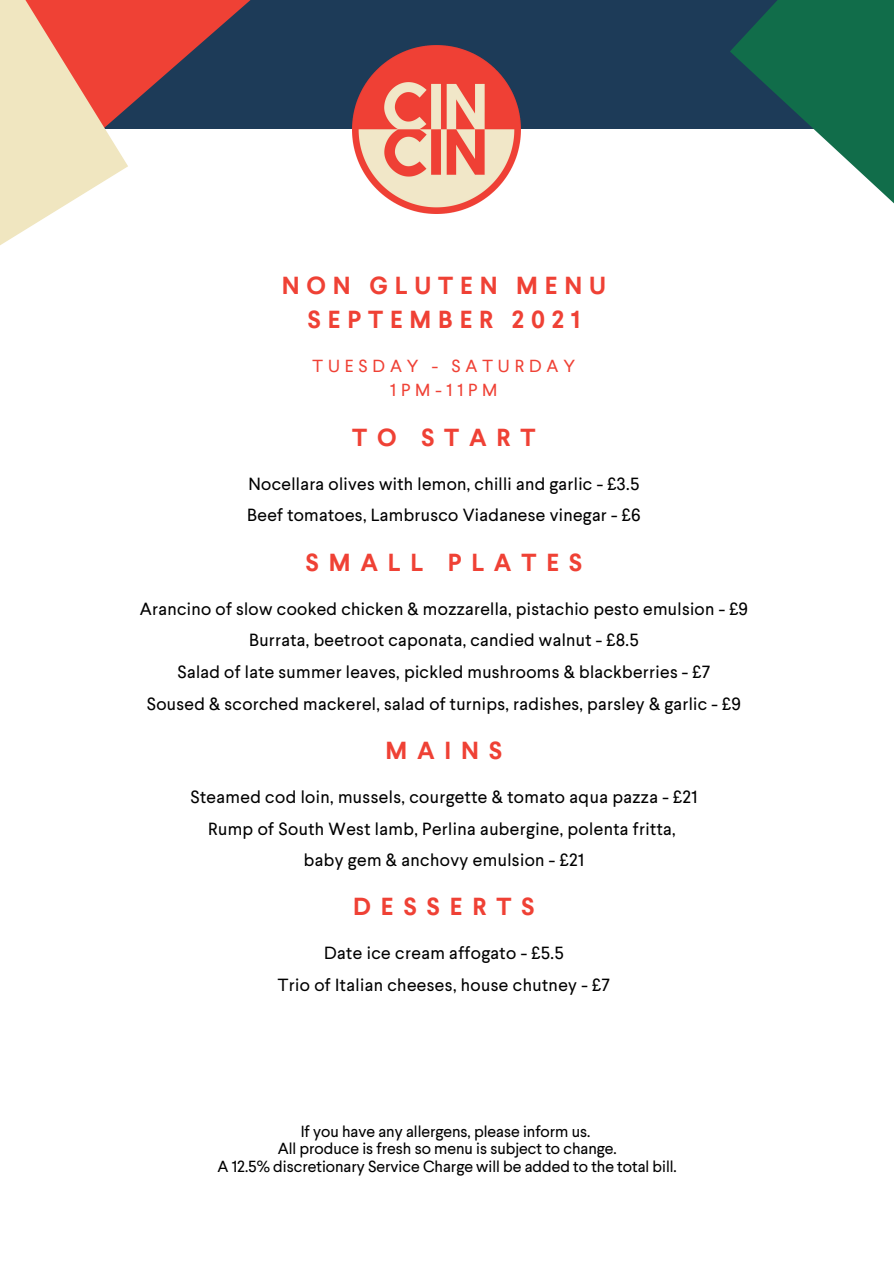
<style>
.page{position:relative;width:894px;height:1264px;background:#fff}
.page>*{position:absolute;margin:0;border:0;box-sizing:border-box;transform-origin:0 0}
.t1{font:700 24.6px "Larsseit";letter-spacing:.4em;color:#ef4135}
.t2{font:700 24.6px "Larsseit";letter-spacing:.28em;color:#ef4135}
.t3{font:17.55px "Larsseit";letter-spacing:.02em;color:#000}
.t4{font:17.4px "Larsseit";letter-spacing:.28em;color:#ef4135}
.t5{font:16.05px "Larsseit";color:#000}
</style>
<div class="page">
<div style="left:0;top:0;width:893px;height:128px;background:#1d3b58"></div>
<svg style="left:128px;top:0;width:321px;height:129px"></svg>
<svg style="left:0;top:0;width:128px;height:245px;fill:#f0e6c0"></svg>
<svg style="left:729px;top:0;width:164px;height:203px;fill:#116d4a"></svg>
<img style="left:352px;top:46px;width:168px;height:167px">
<p class="t2" style="left:281px;top:270px;width:326px">NON GLUTEN MENU</p>
<p class="t2" style="left:307px;top:304px;width:274px">SEPTEMBER 2021</p>
<p class="t4" style="left:312px;top:355px;width:264px">TUESDAY - SATURDAY</p>
<p class="t4" style="left:390px;top:379px;width:109px">1PM-11PM</p>
<p class="t1" style="left:352px;top:421px;width:185px">TO START</p>
<p class="t3" style="left:248px;top:472px;width:392px">Nocellara olives with lemon, chilli and garlic - £3.5</p>
<p class="t3" style="left:247px;top:504px;width:395px">Beef tomatoes, Lambrusco Viadanese vinegar - £6</p>
<p class="t1" style="left:305px;top:546px;width:278px">SMALL PLATES</p>
<p class="t3" style="left:140px;top:597px;width:609px">Arancino of slow cooked chicken &amp; mozzarella, pistachio pesto emulsion - £9</p>
<p class="t3" style="left:249px;top:629px;width:391px">Burrata, beetroot caponata, candied walnut - £8.5</p>
<p class="t3" style="left:177px;top:660px;width:534px">Salad of late summer leaves, pickled mushrooms &amp; blackberries - £7</p>
<p class="t3" style="left:147px;top:692px;width:595px">Soused &amp; scorched mackerel, salad of turnips, radishes, parsley &amp; garlic - £9</p>
<p class="t1" style="left:385px;top:734px;width:118px">MAINS</p>
<p class="t3" style="left:190px;top:785px;width:508px">Steamed cod loin, mussels, courgette &amp; tomato aqua pazza - £21</p>
<p class="t3" style="left:208px;top:817px;width:469px">Rump of South West lamb, Perlina aubergine, polenta fritta,</p>
<p class="t3" style="left:304px;top:848px;width:281px">baby gem &amp; anchovy emulsion - £21</p>
<p class="t1" style="left:353px;top:891px;width:183px">DESSERTS</p>
<p class="t3" style="left:324px;top:942px;width:241px">Date ice cream affogato - £5.5</p>
<p class="t3" style="left:277px;top:973px;width:334px">Trio of Italian cheeses, house chutney - £7</p>
<p class="t5" style="left:300px;top:1120px;width:291px">If you have any allergens, please inform us.</p>
<p class="t5" style="left:277px;top:1138px;width:340px">All produce is fresh so menu is subject to change.</p>
<p class="t5" style="left:217px;top:1155px;width:460px">A 12.5% discretionary Service Charge will be added to the total bill.</p>
</div>
